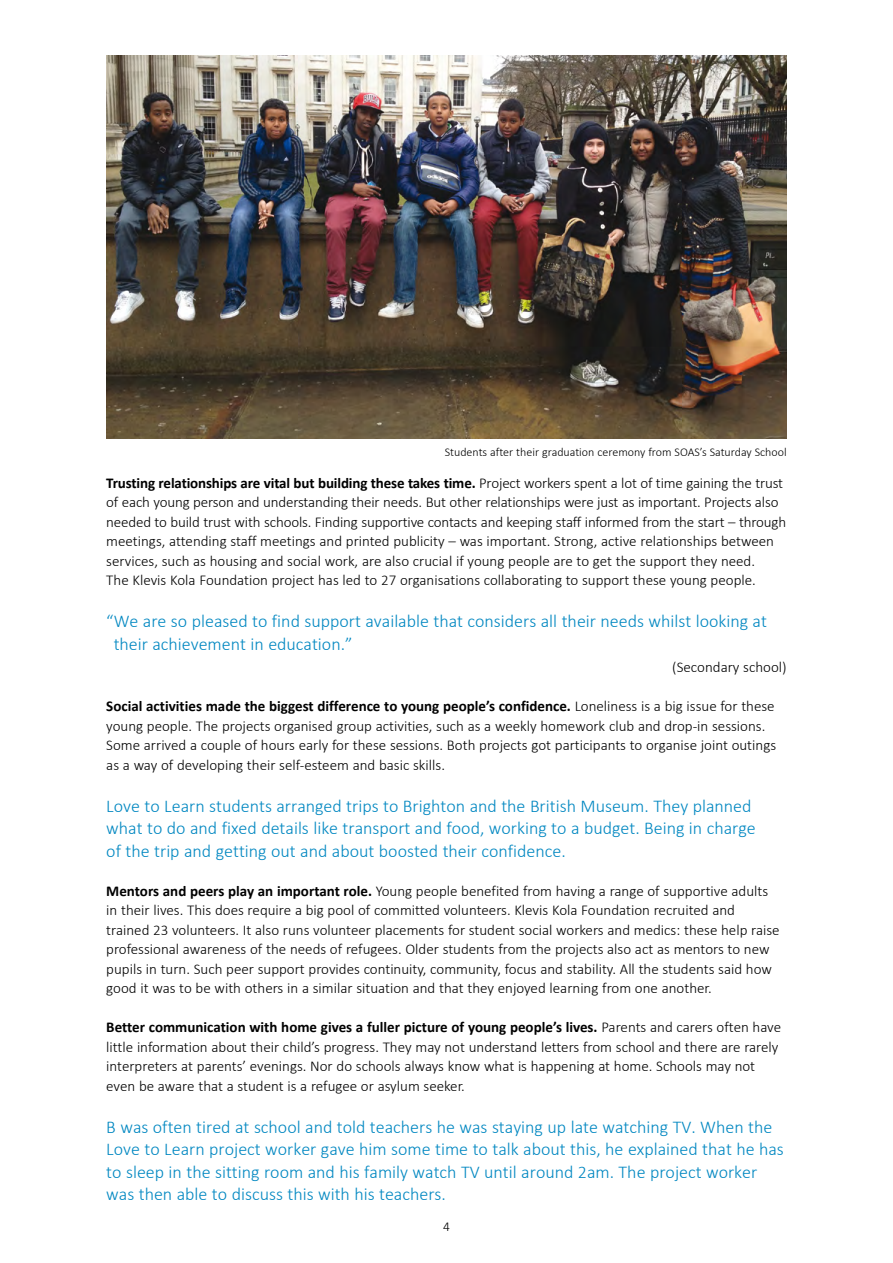
<style>
.page{position:relative;width:893px;height:1263px;background:#fff}
.page>*{position:absolute;margin:0;border:0;box-sizing:border-box;transform-origin:0 0}
.t1{font:300 18px/22.5px "Calibri";color:#0087c1}
.t2{font:300 15px/19.5px "Calibri";color:#000}
.t3{font:300 13.5px "Calibri";color:#000}
.t4{font:300 12px "Calibri";color:#000}
.s1{font-weight:700}
</style>
<div class="page">
<img style="left:106px;top:55px;width:681px;height:383px">
<p class="t4" style="left:445px;top:444px;width:343px">Students after their graduation ceremony from SOAS’s Saturday School</p>
<p class="t2" style="left:106px;top:472px;width:681px"><span class="s1">Trusting relationships are vital but building these takes time.</span> Project workers spent a lot of time gaining the trust of each young person and understanding their needs. But other relationships were just as important. Projects also needed to build trust with schools. Finding supportive contacts and keeping staff informed from the start – through meetings, attending staff meetings and printed publicity – was important. Strong, active relationships between services, such as housing and social work, are also crucial if young people are to get the support they need.<br>The Klevis Kola Foundation project has led to 27 organisations collaborating to support these young people.</p>
<p class="t1" style="left:114px;top:609px;width:655px;text-indent:-7px">“We are so pleased to find support available that considers all their needs whilst looking at their achievement in education.”</p>
<p class="t2" style="left:672px;top:657px;width:116px">(Secondary school)</p>
<p class="t2" style="left:106px;top:696px;width:671px"><span class="s1">Social activities made the biggest difference to young people’s confidence.</span> Loneliness is a big issue for these young people. The projects organised group activities, such as a weekly homework club and drop-in sessions.<br>Some arrived a couple of hours early for these sessions. Both projects got participants to organise joint outings as a way of developing their self-esteem and basic skills.</p>
<p class="t1" style="left:106px;top:793px;width:651px">Love to Learn students arranged trips to Brighton and the British Museum. They planned what to do and fixed details like transport and food, working to a budget. Being in charge of the trip and getting out and about boosted their confidence.</p>
<p class="t2" style="left:106px;top:880px;width:675px"><span class="s1">Mentors and peers play an important role.</span> Young people benefited from having a range of supportive adults in their lives. This does require a big pool of committed volunteers. Klevis Kola Foundation recruited and trained 23 volunteers. It also runs volunteer placements for student social workers and medics: these help raise professional awareness of the needs of refugees. Older students from the projects also act as mentors to new pupils in turn. Such peer support provides continuity, community, focus and stability. All the students said how good it was to be with others in a similar situation and that they enjoyed learning from one another.</p>
<p class="t2" style="left:106px;top:1017px;width:676px"><span class="s1">Better communication with home gives a fuller picture of young people’s lives.</span> Parents and carers often have little information about their child’s progress. They may not understand letters from school and there are rarely interpreters at parents’ evenings. Nor do schools always know what is happening at home. Schools may not even be aware that a student is a refugee or asylum seeker.</p>
<p class="t1" style="left:106px;top:1114px;width:679px">B was often tired at school and told teachers he was staying up late watching TV. When the Love to Learn project worker gave him some time to talk about this, he explained that he has to sleep in the sitting room and his family watch TV until around 2am. The project worker was then able to discuss this with his teachers.</p>
<p class="t3" style="left:443px;top:1218px;width:8px">4</p>
</div>
